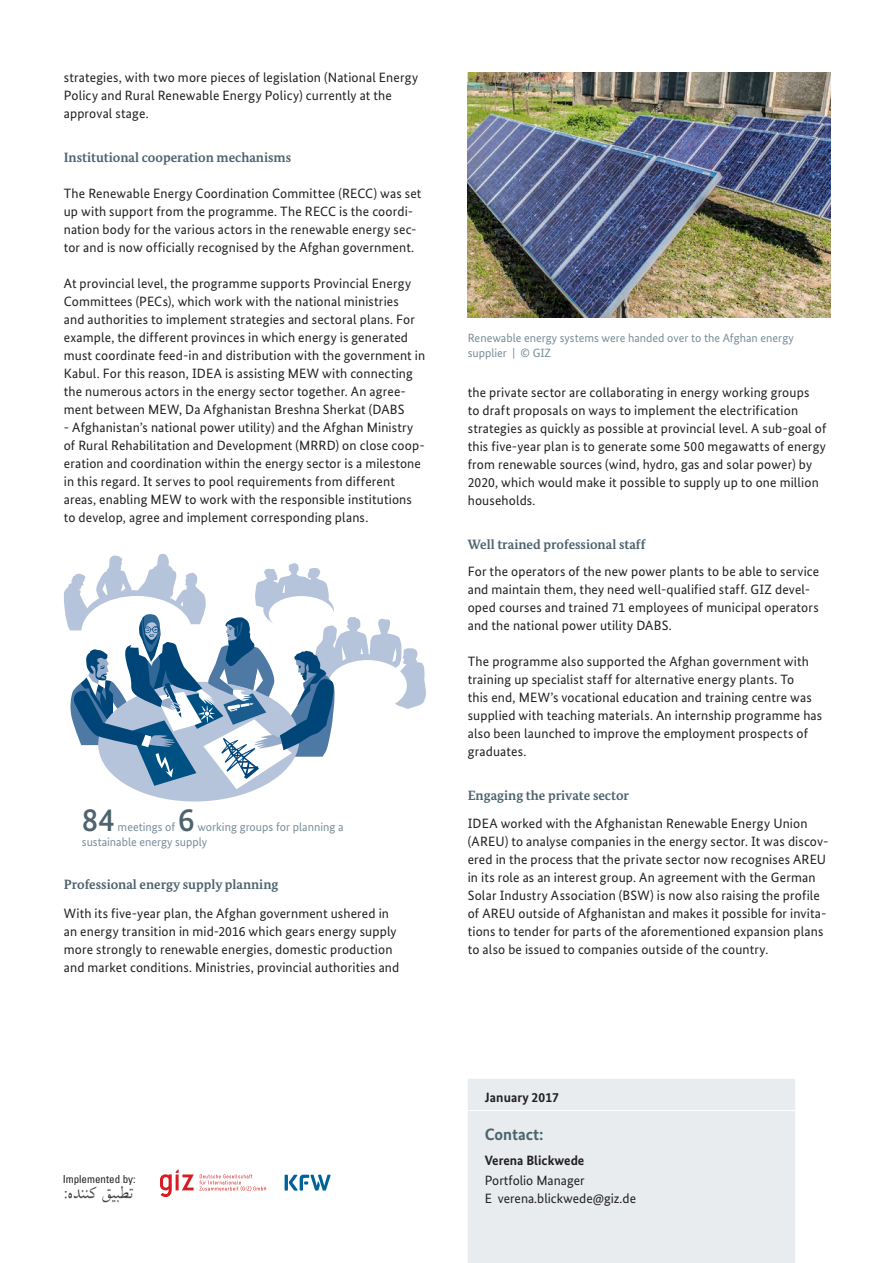
<style>
.page{position:relative;width:893px;height:1263px;background:#fff}
.page>*{position:absolute;margin:0;border:0;box-sizing:border-box;transform-origin:0 0}
.t1{font:500 33px "Bundes Sans";color:#4d636e}
.t2{font:700 16.5px "Bundes Sans";color:#4d636e}
.t3{font:13.5px/18px "Bundes Sans";letter-spacing:.01em;color:#231f20}
.t4{font:700 13.5px "Bundes Serif";color:#4d636e}
.t5{font:700 13.5px "Bundes Sans";color:#231f20}
.t6{font:12px/15px "Bundes Sans";color:#798d97}
.t7{font:condensed 10.95px "Univers";color:#231f20}
</style>
<div class="page">
<div style="left:468px;top:1079px;width:327px;height:184px;background:#e8ecef"></div>
<hr style="left:468px;top:1110px;width:327px;height:1px;background:#fff">
<img style="left:468px;top:72px;width:362px;height:246px">
<svg style="left:63px;top:554px;width:363px;height:248px"></svg>
<svg style="left:160px;top:1169px;width:106px;height:28px"></svg>
<hr style="left:285px;top:1175px;width:3px;height:15px;background:#006299">
<svg style="left:289px;top:1175px;width:42px;height:15px"></svg>
<img style="left:64px;top:1186px;width:69px;height:16px">
<p class="t3" style="left:64px;top:69px;width:356px">strategies, with two more pieces of legislation (National Energy<br>Policy and Rural Renewable Energy Policy) currently at the approval stage.</p>
<p class="t4" style="left:64px;top:149px;width:229px">Institutional cooperation mechanisms</p>
<p class="t3" style="left:64px;top:184px;width:359px">The Renewable Energy Coordination Committee (RECC) was set up with support from the programme. The RECC is the coordi&shy;nation body for the various actors in the renewable energy sec&shy;tor and is now officially recognised by the Afghan government.</p>
<p class="t3" style="left:64px;top:274px;width:363px">At provincial level, the programme supports Provincial Energy Committees (PECs), which work with the national ministries<br>and authorities to implement strategies and sectoral plans. For example, the different provinces in which energy is generated must coordinate feed-in and distribution with the government in Kabul. For this reason, IDEA is assisting MEW with connecting the numerous actors in the energy sector together. An agree&shy;ment between MEW, Da Afghanistan Breshna Sherkat (DABS</p>
<p class="t3" style="left:64px;top:418px;width:362px">- Afghanistan’s national power utility) and the Afghan Ministry of Rural Rehabilitation and Development (MRRD) on close coop&shy;eration and coordination within the energy sector is a milestone in this regard. It serves to pool requirements from different areas, enabling MEW to work with the responsible institutions to develop, agree and implement corresponding plans.</p>
<h1 class="t1" style="left:82px;top:800px;width:35px">84</h1>
<h1 class="t1" style="left:178px;top:800px;width:18px">6</h1>
<p class="t6" style="left:82px;top:819px;width:263px;text-indent:115px">working groups for planning a sustainable energy supply</p>
<p class="t6" style="left:118px;top:819px;width:59px">meetings of</p>
<p class="t4" style="left:64px;top:876px;width:216px">Professional energy supply planning</p>
<p class="t3" style="left:64px;top:904px;width:337px">With its five-year plan, the Afghan government ushered in an energy transition in mid-2016 which gears energy supply more strongly to renewable energies, domestic production and market conditions. Ministries, provincial authorities and</p>
<p class="t6" style="left:468px;top:330px;width:327px">Renewable energy systems were handed over to the Afghan energy supplier | © GIZ</p>
<p class="t3" style="left:468px;top:383px;width:360px">the private sector are collaborating in energy working groups<br>to draft proposals on ways to implement the electrification strategies as quickly as possible at provincial level. A sub-goal of this five-year plan is to generate some 500 megawatts of energy from renewable sources (wind, hydro, gas and solar power) by 2020, which would make it possible to supply up to one million households.</p>
<p class="t4" style="left:468px;top:536px;width:179px">Well trained professional staff</p>
<p class="t3" style="left:468px;top:562px;width:353px">For the operators of the new power plants to be able to service and maintain them, they need well-qualified staff. GIZ devel&shy;oped courses and trained 71 employees of municipal operators and the national power utility DABS.</p>
<p class="t3" style="left:468px;top:652px;width:356px">The programme also supported the Afghan government with training up specialist staff for alternative energy plants. To<br>this end, MEW’s vocational education and training centre was supplied with teaching materials. An internship programme has also been launched to improve the employment prospects of graduates.</p>
<p class="t4" style="left:468px;top:787px;width:163px">Engaging the private sector</p>
<p class="t3" style="left:468px;top:814px;width:362px">IDEA worked with the Afghanistan Renewable Energy Union (AREU) to analyse companies in the energy sector. It was discov&shy;ered in the process that the private sector now recognises AREU in its role as an interest group. An agreement with the German Solar Industry Association (BSW) is now also raising the profile of AREU outside of Afghanistan and makes it possible for invita&shy;tions to tender for parts of the aforementioned expansion plans to also be issued to companies outside of the country.</p>
<p class="t7" style="left:63px;top:1172px;width:74px">Implemented by:</p>
<p class="t5" style="left:485px;top:1089px;width:76px">January 2017</p>
<p class="t2" style="left:485px;top:1124px;width:60px">Contact:</p>
<p class="t5" style="left:485px;top:1152px;width:101px">Verena Blickwede</p>
<p class="t3" style="left:485px;top:1171px;width:153px">Portfolio Manager<br>E verena.blickwede@giz.de</p>
</div>
